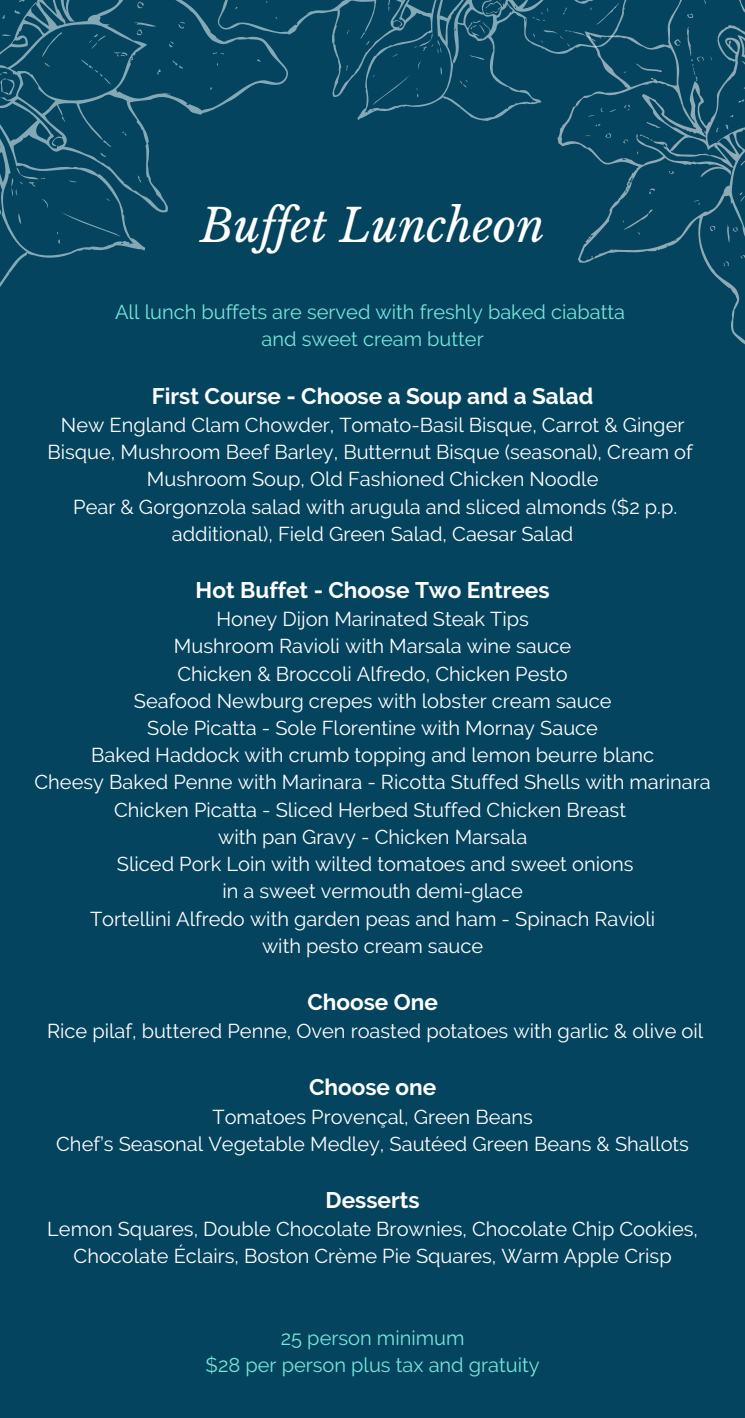
<style>
.page{position:relative;width:745px;height:1418px;background:#fff}
.page>*{position:absolute;margin:0;border:0;box-sizing:border-box;transform-origin:0 0}
.t1{font:italic 45px "Libre Baskerville";color:#fff}
.t2{font:700 22.5px "Raleway";color:#fff}
.t3{font:20px/27.2px "Raleway";color:#fff;text-align:center}
.t4{font:20px/27.2px "Raleway";color:#75e6da;text-align:center}
</style>
<div class="page">
<div style="left:0;top:0;width:744px;height:1417px;background:#05445e"></div>
<svg style="left:578px;top:0;width:166px;height:344px"></svg>
<svg style="left:0;top:0;width:168px;height:287px"></svg>
<svg style="left:153px;top:0;width:530px;height:203px"></svg>
<h1 class="t1" style="left:200px;top:199px;width:345px">Buf et Luncheon</h1>
<p class="t4" style="left:115px;top:298px;width:511px">All lunch buffets are served with freshly baked ciabatta and sweet cream butter</p>
<p class="t2" style="left:152px;top:382px;width:443px">First Course - Choose a Soup and a Salad</p>
<p class="t3" style="left:47px;top:411px;width:646px">New England Clam Chowder, Tomato-Basil Bisque, Carrot &amp; Ginger Bisque, Mushroom Beef Barley, Butternut Bisque (seasonal), Cream of Mushroom Soup, Old Fashioned Chicken Noodle<br>Pear &amp; Gorgonzola salad with arugula and sliced almonds ($2 p.p. additional), Field Green Salad, Caesar Salad</p>
<p class="t2" style="left:196px;top:577px;width:355px">Hot Buffet - Choose Two Entrees</p>
<p class="t3" style="left:34px;top:605px;width:677px">Honey Dijon Marinated Steak Tips<br>Mushroom Ravioli with Marsala wine sauce<br>Chicken &amp; Broccoli Alfredo, Chicken Pesto<br>Seafood Newburg crepes with lobster cream sauce<br>Sole Picatta - Sole Florentine with Mornay Sauce<br>Baked Haddock with crumb topping and lemon beurre blanc<br>Cheesy Baked Penne with Marinara - Ricotta Stuffed Shells with marinara Chicken Picatta - Sliced Herbed Stuffed Chicken Breast<br>with pan Gravy - Chicken Marsala<br>Sliced Pork Loin with wilted tomatoes and sweet onions<br>in a sweet vermouth demi-glace<br>Tortellini Alfredo with garden peas and ham - Spinach Ravioli<br>with pesto cream sauce</p>
<p class="t2" style="left:307px;top:989px;width:132px">Choose One</p>
<p class="t3" style="left:47px;top:1017px;width:657px">Rice pilaf, buttered Penne, Oven roasted potatoes with garlic &amp; olive oil</p>
<p class="t2" style="left:309px;top:1074px;width:129px">Choose one</p>
<p class="t3" style="left:56px;top:1103px;width:634px">Tomatoes Provençal, Green Beans<br>Chef’s Seasonal Vegetable Medley, Sautéed Green Beans &amp; Shallots</p>
<p class="t2" style="left:325px;top:1187px;width:96px">Desserts</p>
<p class="t3" style="left:47px;top:1215px;width:652px">Lemon Squares, Double Chocolate Brownies, Chocolate Chip Cookies,<br>Chocolate Éclairs, Boston Crème Pie Squares, Warm Apple Crisp</p>
<p class="t4" style="left:205px;top:1324px;width:335px">25 person minimum<br>$28 per person plus tax and gratuity</p>
</div>
